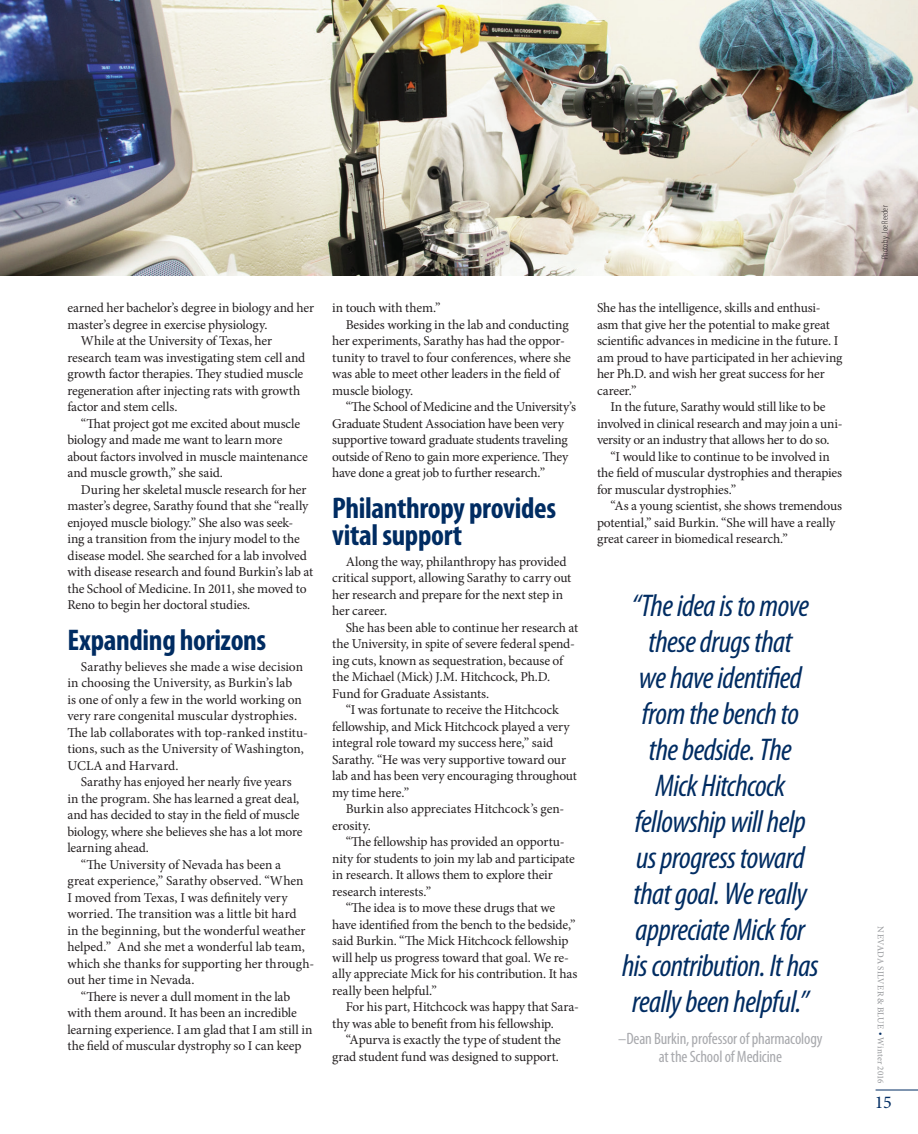
<style>
.page{position:relative;width:918px;height:1134px;background:#fff}
.page>*{position:absolute;margin:0;border:0;box-sizing:border-box;transform-origin:0 0}
.t1{font:italic condensed 31.5px/36px "Myriad Pro";letter-spacing:-.02em;color:#002c62;text-align:center}
.t2{font:700 condensed 30px/27px "Myriad Pro";letter-spacing:-.01em;color:#002c62}
.t3{font:18px "Minion Pro";color:#002c62}
.t4{font:condensed 16.5px/18px "Myriad Pro";letter-spacing:-.01em;color:#a8a9ad;text-align:center}
.t5{font:13.5px "Minion Pro";letter-spacing:-.01em;color:#231f20}
.t6{font:9px "Minion Pro";letter-spacing:.02em;color:#939598}
.t7{font:300 condensed 9px "Myriad Pro";letter-spacing:.015em;color:#231f20}
.s1{color:#002c62}
</style>
<div class="page">
<img style="left:0;top:0;width:918px;height:275px">
<hr style="left:876px;top:1090px;width:42px;height:1px;background:#002c62">
<p class="t5" style="left:67px;top:299px;width:248px">earned her bachelor’s degree in biology and her</p>
<p class="t5" style="left:67px;top:315px;width:201px">master’s degree in exercise physiology.</p>
<p class="t5" style="left:81px;top:332px;width:193px">While at the University of Texas, her</p>
<p class="t5" style="left:67px;top:348px;width:239px">research team was investigating stem cell and</p>
<p class="t5" style="left:67px;top:365px;width:237px">growth factor therapies. They studied muscle</p>
<p class="t5" style="left:67px;top:381px;width:234px">regeneration after injecting rats with growth</p>
<p class="t5" style="left:67px;top:398px;width:112px">factor and stem cells.</p>
<p class="t5" style="left:81px;top:414px;width:221px">“That project got me excited about muscle</p>
<p class="t5" style="left:67px;top:431px;width:216px">biology and made me want to learn more</p>
<p class="t5" style="left:67px;top:447px;width:242px">about factors involved in muscle maintenance</p>
<p class="t5" style="left:67px;top:464px;width:157px">and muscle growth,” she said.</p>
<p class="t5" style="left:81px;top:480px;width:227px">During her skeletal muscle research for her</p>
<p class="t5" style="left:67px;top:497px;width:242px">master’s degree, Sarathy found that she “really</p>
<p class="t5" style="left:67px;top:513px;width:227px">enjoyed muscle biology.” She also was seek-</p>
<p class="t5" style="left:67px;top:530px;width:234px">ing a transition from the injury model to the</p>
<p class="t5" style="left:67px;top:546px;width:241px">disease model. She searched for a lab involved</p>
<p class="t5" style="left:67px;top:563px;width:247px">with disease research and found Burkin’s lab at</p>
<p class="t5" style="left:67px;top:579px;width:241px">the School of Medicine. In 2011, she moved to</p>
<p class="t5" style="left:67px;top:596px;width:184px">Reno to begin her doctoral studies.</p>
<p class="t2" style="left:67px;top:626px;width:200px">Expanding horizons</p>
<p class="t5" style="left:81px;top:657px;width:224px">Sarathy believes she made a wise decision</p>
<p class="t5" style="left:67px;top:674px;width:226px">in choosing the University, as Burkin’s lab</p>
<p class="t5" style="left:67px;top:690px;width:236px">is one of only a few in the world working on</p>
<p class="t5" style="left:67px;top:707px;width:231px">very rare congenital muscular dystrophies.</p>
<p class="t5" style="left:67px;top:723px;width:242px">The lab collaborates with top-ranked institu-</p>
<p class="t5" style="left:67px;top:740px;width:238px">tions, such as the University of Washington,</p>
<p class="t5" style="left:67px;top:756px;width:113px">UCLA and Harvard.</p>
<p class="t5" style="left:81px;top:773px;width:212px">Sarathy has enjoyed her nearly five years</p>
<p class="t5" style="left:67px;top:789px;width:233px">in the program. She has learned a great deal,</p>
<p class="t5" style="left:67px;top:806px;width:234px">and has decided to stay in the field of muscle</p>
<p class="t5" style="left:67px;top:822px;width:237px">biology, where she believes she has a lot more</p>
<p class="t5" style="left:67px;top:839px;width:83px">learning ahead.</p>
<p class="t5" style="left:81px;top:855px;width:202px">“The University of Nevada has been a</p>
<p class="t5" style="left:67px;top:872px;width:238px">great experience,” Sarathy observed. “When</p>
<p class="t5" style="left:67px;top:888px;width:222px">I moved from Texas, I was definitely very</p>
<p class="t5" style="left:67px;top:905px;width:231px">worried. The transition was a little bit hard</p>
<p class="t5" style="left:67px;top:921px;width:239px">in the beginning, but the wonderful weather</p>
<p class="t5" style="left:67px;top:938px;width:239px">helped.” And she met a wonderful lab team,</p>
<p class="t5" style="left:67px;top:954px;width:248px">which she thanks for supporting her through-</p>
<p class="t5" style="left:67px;top:971px;width:128px">out her time in Nevada.</p>
<p class="t5" style="left:81px;top:987px;width:211px">“There is never a dull moment in the lab</p>
<p class="t5" style="left:67px;top:1004px;width:231px">with them around. It has been an incredible</p>
<p class="t5" style="left:67px;top:1020px;width:247px">learning experience. I am glad that I am still in</p>
<p class="t5" style="left:67px;top:1037px;width:236px">the field of muscular dystrophy so I can keep</p>
<p class="t5" style="left:332px;top:299px;width:110px">in touch with them.”</p>
<p class="t5" style="left:346px;top:315px;width:224px">Besides working in the lab and conducting</p>
<p class="t5" style="left:332px;top:332px;width:234px">her experiments, Sarathy has had the oppor-</p>
<p class="t5" style="left:332px;top:348px;width:240px">tunity to travel to four conferences, where she</p>
<p class="t5" style="left:332px;top:365px;width:229px">was able to meet other leaders in the field of</p>
<p class="t5" style="left:332px;top:381px;width:82px">muscle biology.</p>
<p class="t5" style="left:346px;top:398px;width:232px">“The School of Medicine and the University’s</p>
<p class="t5" style="left:332px;top:414px;width:233px">Graduate Student Association have been very</p>
<p class="t5" style="left:332px;top:431px;width:237px">supportive toward graduate students traveling</p>
<p class="t5" style="left:332px;top:447px;width:238px">outside of Reno to gain more experience. They</p>
<p class="t5" style="left:332px;top:464px;width:214px">have done a great job to further research.”</p>
<p class="t2" style="left:332px;top:494px;width:225px">Philanthropy provides vital support</p>
<p class="t5" style="left:346px;top:552px;width:222px">Along the way, philanthropy has provided</p>
<p class="t5" style="left:332px;top:569px;width:241px">critical support, allowing Sarathy to carry out</p>
<p class="t5" style="left:332px;top:585px;width:232px">her research and prepare for the next step in</p>
<p class="t5" style="left:332px;top:602px;width:57px">her career.</p>
<p class="t5" style="left:346px;top:618px;width:234px">She has been able to continue her research at</p>
<p class="t5" style="left:332px;top:635px;width:244px">the University, in spite of severe federal spend-</p>
<p class="t5" style="left:332px;top:651px;width:232px">ing cuts, known as sequestration, because of</p>
<p class="t5" style="left:332px;top:668px;width:219px">the Michael (Mick) J.M. Hitchcock, Ph.D.</p>
<p class="t5" style="left:332px;top:684px;width:158px">Fund for Graduate Assistants.</p>
<p class="t5" style="left:346px;top:701px;width:215px">“I was fortunate to receive the Hitchcock</p>
<p class="t5" style="left:332px;top:717px;width:239px">fellowship, and Mick Hitchcock played a very</p>
<p class="t5" style="left:332px;top:734px;width:222px">integral role toward my success here,” said</p>
<p class="t5" style="left:332px;top:750px;width:235px">Sarathy. “He was very supportive toward our</p>
<p class="t5" style="left:332px;top:767px;width:246px">lab and has been very encouraging throughout</p>
<p class="t5" style="left:332px;top:783px;width:78px">my time here.”</p>
<p class="t5" style="left:346px;top:800px;width:220px">Burkin also appreciates Hitchcock’s gen-</p>
<p class="t5" style="left:332px;top:816px;width:40px">erosity.</p>
<p class="t5" style="left:346px;top:833px;width:220px">“The fellowship has provided an opportu-</p>
<p class="t5" style="left:332px;top:849px;width:244px">nity for students to join my lab and participate</p>
<p class="t5" style="left:332px;top:866px;width:222px">in research. It allows them to explore their</p>
<p class="t5" style="left:332px;top:882px;width:100px">research interests.”</p>
<p class="t5" style="left:346px;top:899px;width:211px">“The idea is to move these drugs that we</p>
<p class="t5" style="left:332px;top:915px;width:245px">have identified from the bench to the bedside,”</p>
<p class="t5" style="left:332px;top:932px;width:238px">said Burkin. “The Mick Hitchcock fellowship</p>
<p class="t5" style="left:332px;top:948px;width:238px">will help us progress toward that goal. We re-</p>
<p class="t5" style="left:332px;top:965px;width:247px">ally appreciate Mick for his contribution. It has</p>
<p class="t5" style="left:332px;top:981px;width:106px">really been helpful.”</p>
<p class="t5" style="left:346px;top:998px;width:235px">For his part, Hitchcock was happy that Sara-</p>
<p class="t5" style="left:332px;top:1014px;width:223px">thy was able to benefit from his fellowship.</p>
<p class="t5" style="left:346px;top:1031px;width:217px">“Apurva is exactly the type of student the</p>
<p class="t5" style="left:332px;top:1047px;width:228px">grad student fund was designed to support.</p>
<p class="t5" style="left:597px;top:299px;width:225px">She has the intelligence, skills and enthusi-</p>
<p class="t5" style="left:597px;top:315px;width:234px">asm that give her the potential to make great</p>
<p class="t5" style="left:597px;top:332px;width:243px">scientific advances in medicine in the future. I</p>
<p class="t5" style="left:597px;top:348px;width:247px">am proud to have participated in her achieving</p>
<p class="t5" style="left:597px;top:365px;width:229px">her Ph.D. and wish her great success for her</p>
<p class="t5" style="left:597px;top:381px;width:41px">career.”</p>
<p class="t5" style="left:610px;top:398px;width:216px">In the future, Sarathy would still like to be</p>
<p class="t5" style="left:597px;top:414px;width:247px">involved in clinical research and may join a uni-</p>
<p class="t5" style="left:597px;top:431px;width:234px">versity or an industry that allows her to do so.</p>
<p class="t5" style="left:610px;top:447px;width:221px">“I would like to continue to be involved in</p>
<p class="t5" style="left:597px;top:464px;width:247px">the field of muscular dystrophies and therapies</p>
<p class="t5" style="left:597px;top:480px;width:141px">for muscular dystrophies.”</p>
<p class="t5" style="left:610px;top:497px;width:233px">“As a young scientist, she shows tremendous</p>
<p class="t5" style="left:597px;top:513px;width:240px">potential,” said Burkin. “She will have a really</p>
<p class="t5" style="left:597px;top:530px;width:192px">great career in biomedical research.”</p>
<p class="t1" style="left:622px;top:588px;width:198px">“The idea is to move these drugs that<br>we have identified from the bench to<br>the bedside. The<br>Mick Hitchcock fellowship will help us progress toward that goal. We really appreciate Mick for his contribution. It has really been helpful.”</p>
<p class="t4" style="left:618px;top:1029px;width:206px">–Dean Burkin, professor of pharmacology at the School of Medicine</p>
<p class="t7" style="left:879px;top:259px;width:55px;rotate:-90deg">Photo by Joe Reeder</p>
<p class="t6" style="left:887px;top:926px;width:158px;rotate:90deg">NEVADA SILVER &amp; BLUE <span class="s1">•</span> Winter 2016</p>
<p class="t3" style="left:875px;top:1091px;width:18px">15</p>
</div>
